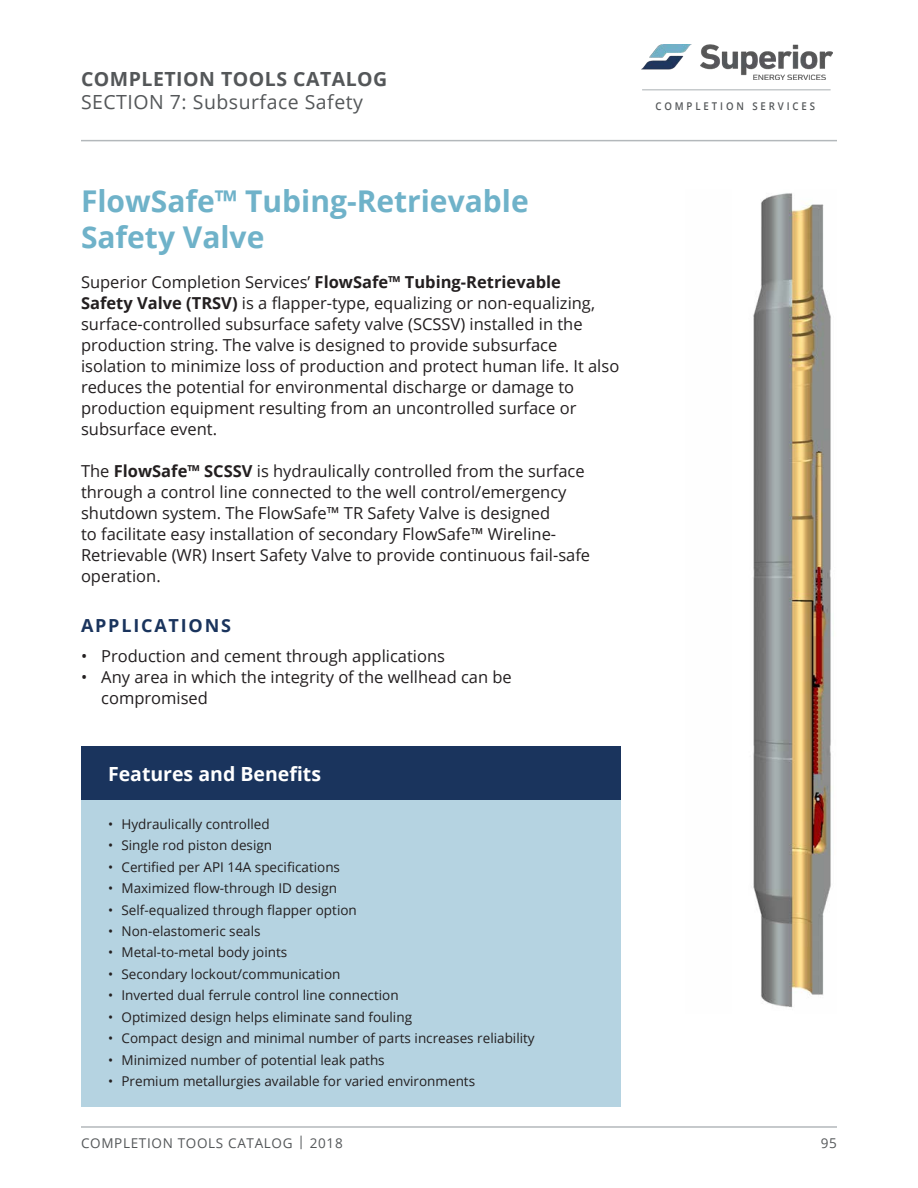
<style>
.page{position:relative;width:918px;height:1188px;background:#fff}
.page>*{position:absolute;margin:0;border:0;box-sizing:border-box;transform-origin:0 0}
.Header_1{font:700 30px/36px "Open Sans";color:#6fb2c9}
.t1{font:19.5px "Open Sans";letter-spacing:.025em;color:#545759}
.t2{font:700 19.5px "Open Sans";letter-spacing:.025em;color:#545759}
.Header_3_-_Features{font:700 19.5px "Open Sans";color:#fff}
.Header_2_-_Applicati{font:700 18px "Open Sans";letter-spacing:.1em;color:#1a345d}
.Body_Paragraph{font:16.5px/21px "Open Sans";color:#231f20}
.t3{font:13.5px "Open Sans";color:#231f20}
.t4{font:13.5px "Open Sans";letter-spacing:.05em;color:#545759}
.t5{font:600 10.65px "Open Sans";letter-spacing:.3em;color:#545759;scale:.9 1}
.s1{font-weight:700}
</style>
<div class="page">
<hr style="left:81px;top:1126px;width:756px;height:2px;background:#b3b8bb">
<hr style="left:81px;top:140px;width:756px;height:1px;background:#b3b8bb">
<img style="left:642px;top:45px;width:190px;height:34px">
<hr style="left:642px;top:89px;width:189px;height:1px;background:#b3b8bb">
<div style="left:81px;top:747px;width:540px;height:360px;background:#b5d3e1"></div>
<div style="left:81px;top:746px;width:540px;height:54px;background:#1a345d"></div>
<img style="left:753px;top:193px;width:78px;height:815px">
<p class="t2" style="left:81px;top:65px;width:308px">COMPLETION TOOLS CATALOG</p>
<p class="t1" style="left:81px;top:89px;width:284px">SECTION 7: Subsurface Safety</p>
<p class="t5" style="left:655px;top:99px;width:179px">COMPLETION SERVICES</p>
<p class="Header_1" style="left:81px;top:182px;width:449px">FlowSafe™ Tubing-Retrievable<br>Safety Valve</p>
<p class="Body_Paragraph" style="left:81px;top:271px;width:481px">Superior Completion Services’ <span class="s1">FlowSafe™ Tubing-Retrievable</span></p>
<p class="Body_Paragraph" style="left:81px;top:292px;width:516px"><span class="s1">Safety Valve (TRSV)</span> is a flapper-type, equalizing or non-equalizing,</p>
<p class="Body_Paragraph" style="left:81px;top:313px;width:503px">surface-controlled subsurface safety valve (SCSSV) installed in the</p>
<p class="Body_Paragraph" style="left:81px;top:334px;width:540px">production string. The valve is designed to provide subsurface isolation to minimize loss of production and protect human life. It also reduces the potential for environmental discharge or damage to</p>
<p class="Body_Paragraph" style="left:81px;top:397px;width:497px">production equipment resulting from an uncontrolled surface or</p>
<p class="Body_Paragraph" style="left:81px;top:418px;width:138px">subsurface event.</p>
<p class="Body_Paragraph" style="left:81px;top:460px;width:505px">The <span class="s1">FlowSafe™ SCSSV</span> is hydraulically controlled from the surface</p>
<p class="Body_Paragraph" style="left:81px;top:481px;width:511px">through a control line connected to the well control/emergency shutdown system. The FlowSafe™ TR Safety Valve is designed<br>to facilitate easy installation of secondary FlowSafe™ Wireline-Retrievable (WR) Insert Safety Valve to provide continuous fail-safe operation.</p>
<p class="Header_2_-_Applicati" style="left:81px;top:612px;width:152px">APPLICATIONS</p>
<p class="Body_Paragraph" style="left:81px;top:645px;width:366px">• Production and cement through applications</p>
<p class="Body_Paragraph" style="left:101px;top:666px;width:412px;text-indent:-20px">• Any area in which the integrity of the wellhead can be compromised</p>
<p class="Header_3_-_Features" style="left:108px;top:760px;width:215px">Features and Benefits</p>
<p class="t3" style="left:108px;top:814px;width:163px">• Hydraulically controlled</p>
<p class="t3" style="left:108px;top:836px;width:166px">• Single rod piston design</p>
<p class="t3" style="left:108px;top:857px;width:234px">• Certified per API 14A specifications</p>
<p class="t3" style="left:108px;top:879px;width:231px">• Maximized flow-through ID design</p>
<p class="t3" style="left:108px;top:900px;width:250px">• Self-equalized through flapper option</p>
<p class="t3" style="left:108px;top:922px;width:154px">• Non-elastomeric seals</p>
<p class="t3" style="left:108px;top:943px;width:181px">• Metal-to-metal body joints</p>
<p class="t3" style="left:108px;top:965px;width:234px">• Secondary lockout/communication</p>
<p class="t3" style="left:108px;top:986px;width:292px">• Inverted dual ferrule control line connection</p>
<p class="t3" style="left:108px;top:1008px;width:306px">• Optimized design helps eliminate sand fouling</p>
<p class="t3" style="left:108px;top:1029px;width:428px">• Compact design and minimal number of parts increases reliability</p>
<p class="t3" style="left:108px;top:1051px;width:278px">• Minimized number of potential leak paths</p>
<p class="t3" style="left:108px;top:1072px;width:369px">• Premium metallurgies available for varied environments</p>
<p class="t4" style="left:81px;top:1134px;width:263px">COMPLETION TOOLS CATALOG | 2018</p>
<p class="t4" style="left:821px;top:1134px;width:18px">95</p>
</div>
